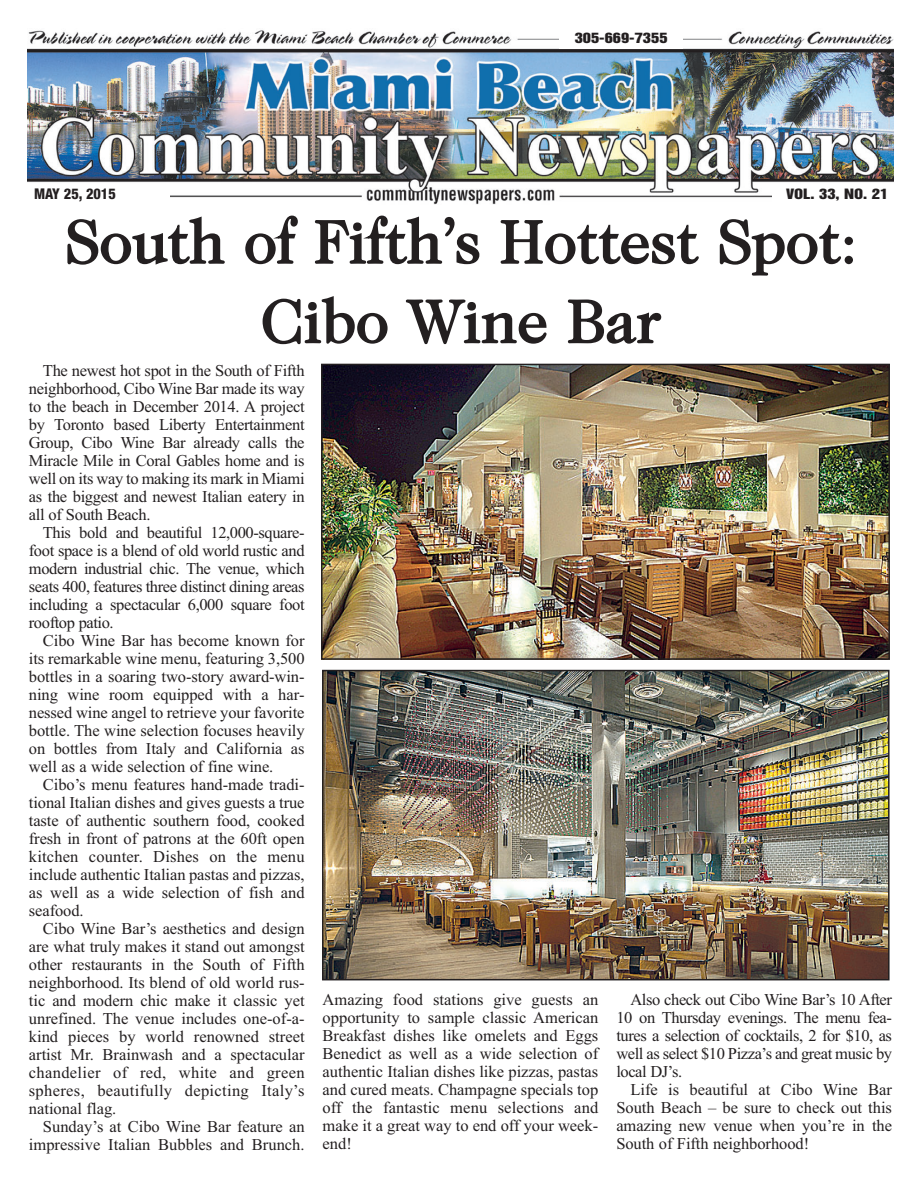
<style>
.page{position:relative;width:918px;height:1188px;background:#fff}
.page>*{position:absolute;margin:0;border:0;box-sizing:border-box;transform-origin:0 0}
.t1{font:61.5px/79.5px "Caslon Two Twenty Four";color:#231f20;text-align:center}
.t2{font:16.5px/18px "Times New Roman";letter-spacing:-.005em;color:#231f20;text-align:justify}
.t3{font:14.85px "Helvetica Neue Heavy Cond+EAKKNV";color:#231f20}
.t4{font:13.05px "Helvetica Inserat Roman+HADUKL";color:#231f20;scale:1.26 1}
</style>
<div class="page">
<img style="left:27px;top:30px;width:866px;height:175px">
<div style="left:34px;top:185px;width:135px;height:20px;background:#fff"></div>
<div style="left:772px;top:185px;width:121px;height:19px;background:#fff"></div>
<div style="left:560px;top:29px;width:123px;height:20px;background:#fff"></div>
<img style="left:324px;top:367px;width:563px;height:290px">
<div style="left:321px;top:364px;width:569px;height:296px;border:2px solid #231f20"></div>
<img style="left:325px;top:673px;width:562px;height:304px">
<div style="left:322px;top:670px;width:568px;height:310px;border:2px solid #231f20"></div>
<p class="t4" style="left:575px;top:32px;width:75px">305-669-7355</p>
<p class="t3" style="left:34px;top:185px;width:83px">MAY 25, 2015</p>
<p class="t4" style="left:786px;top:189px;width:83px">VOL. 33, NO. 21</p>
<h1 class="t1" style="left:64px;top:207px;width:795px">South of Fifth’s Hottest Spot:<br>Cibo Wine Bar</h1>
<p class="t2" style="left:29px;top:363px;width:277px;text-indent:14px">The newest hot spot in the South of Fifth neighborhood, Cibo Wine Bar made its way to the beach in December 2014. A project by Toronto based Liberty Entertainment Group, Cibo Wine Bar already calls the Miracle Mile in Coral Gables home and is well on its way to making its mark in Miami as the biggest and newest Italian eatery in all of South Beach.</p>
<p class="t2" style="left:29px;top:525px;width:277px;text-indent:14px">This bold and beautiful 12,000-square&shy;foot space is a blend of old world rustic and modern industrial chic. The venue, which seats 400, features three distinct dining areas including a spectacular 6,000 square foot rooftop patio.</p>
<p class="t2" style="left:29px;top:633px;width:277px;text-indent:14px">Cibo Wine Bar has become known for its remarkable wine menu, featuring 3,500 bottles in a soaring two-story award-win&shy;ning wine room equipped with a har&shy;nessed wine angel to retrieve your favorite bottle. The wine selection focuses heavily on bottles from Italy and California as well as a wide selection of fine wine.</p>
<p class="t2" style="left:29px;top:777px;width:277px;text-indent:14px">Cibo’s menu features hand-made tradi&shy;tional Italian dishes and gives guests a true taste of authentic southern food, cooked fresh in front of patrons at the 60ft open kitchen counter. Dishes on the menu include authentic Italian pastas and pizzas, as well as a wide selection of fish and seafood.</p>
<p class="t2" style="left:29px;top:921px;width:277px;text-indent:14px">Cibo Wine Bar’s aesthetics and design are what truly makes it stand out amongst other restaurants in the South of Fifth neighborhood. Its blend of old world rus&shy;tic and modern chic make it classic yet unrefined. The venue includes one-of-a&shy;kind pieces by world renowned street artist Mr. Brainwash and a spectacular chandelier of red, white and green spheres, beautifully depicting Italy’s national flag.</p>
<p class="t2" style="left:29px;top:1119px;width:277px;text-align:right">Sunday’s at Cibo Wine Bar feature an impressive Italian Bubbles and Brunch.</p>
<p class="t2" style="left:323px;top:992px;width:277px">Amazing food stations give guests an opportunity to sample classic American Breakfast dishes like omelets and Eggs Benedict as well as a wide selection of authentic Italian dishes like pizzas, pastas and cured meats. Champagne specials top off the fantastic menu selections and make it a great way to end off your week&shy;end!</p>
<p class="t2" style="left:616px;top:992px;width:277px;text-indent:14px">Also check out Cibo Wine Bar’s 10 After 10 on Thursday evenings. The menu fea&shy;tures a selection of cocktails, 2 for $10, as well as select $10 Pizza’s and great music by local DJ’s.</p>
<p class="t2" style="left:616px;top:1082px;width:277px;text-indent:14px">Life is beautiful at Cibo Wine Bar South Beach – be sure to check out this amazing new venue when you’re in the South of Fifth neighborhood!</p>
</div>
